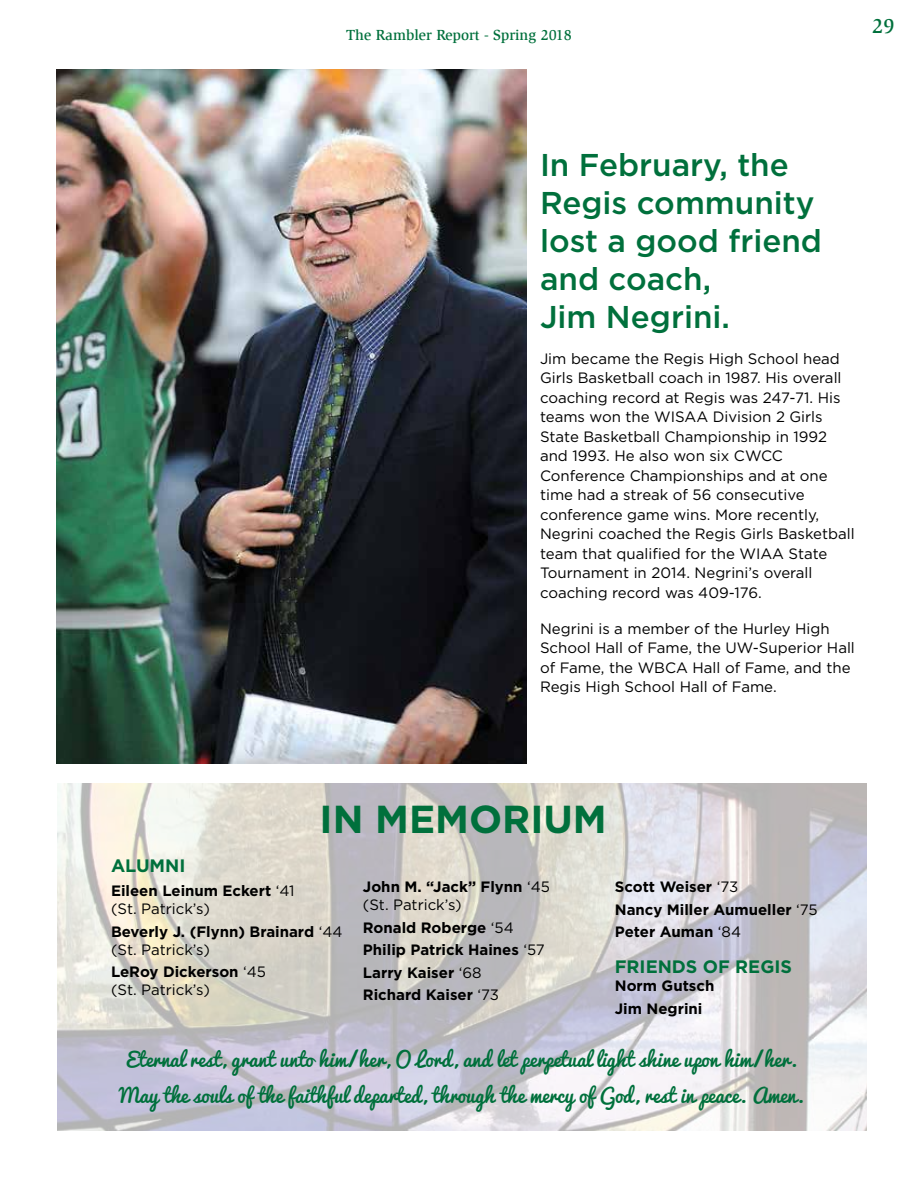
<style>
.page{position:relative;width:918px;height:1188px;background:#fff}
.page>*{position:absolute;margin:0;border:0;box-sizing:border-box;transform-origin:0 0}
.t1{font:700 39px "Gotham";color:#00703c}
.t2{font:500 31.5px/37.8px "Gotham";color:#00703c}
.t3{font:500 21px "Slimbach LT";color:#00703c}
.t4{font:19.5px/36px "Pacifico";color:#00703c;text-align:center}
.t5{font:700 18px "Gotham";color:#00703c}
.t6{font:15px/19.5px "Gotham";color:#000}
.t7{font:700 15px/22.5px "Gotham";color:#000}
.t8{font:500 15px "Slimbach LT";color:#00703c}
.s1{font-weight:400}
.s2{font-weight:700}
</style>
<div class="page">
<img style="left:57px;top:783px;width:810px;height:348px">
<img style="left:57px;top:69px;width:469px;height:695px">
<p class="t8" style="left:346px;top:26px;width:227px">The Rambler Report - Spring 2018</p>
<h3 class="t3" style="left:872px;top:13px;width:24px">29</h3>
<h2 class="t2" style="left:540px;top:145px;width:284px">In February, the<br>Regis community lost a good friend and coach,<br>Jim Negrini.</h2>
<p class="t6" style="left:540px;top:348px;width:316px">Jim became the Regis High School head Girls Basketball coach in 1987. His overall coaching record at Regis was 247-71. His teams won the WISAA Division 2 Girls State Basketball Championship in 1992 and 1993. He also won six CWCC Conference Championships and at one time had a streak of 56 consecutive conference game wins. More recently, Negrini coached the Regis Girls Basketball team that qualified for the WIAA State Tournament in 2014. Negrini’s overall coaching record was 409-176.</p>
<p class="t6" style="left:540px;top:618px;width:316px">Negrini is a member of the Hurley High School Hall of Fame, the UW-Superior Hall of Fame, the WBCA Hall of Fame, and the Regis High School Hall of Fame.</p>
<h1 class="t1" style="left:320px;top:797px;width:289px">IN MEMORIUM</h1>
<p class="t5" style="left:111px;top:856px;width:76px">ALUMNI</p>
<p class="t7" style="left:111px;top:882px;width:185px;line-height:18px">Eileen Leinum Eckert <span class="s1">‘41 (St. Patrick’s)</span></p>
<p class="t7" style="left:111px;top:922px;width:233px;line-height:18px">Beverly J. (Flynn) Brainard <span class="s1">‘44 (St. Patrick’s)</span></p>
<p class="t6" style="left:111px;top:963px;width:157px;line-height:18px"><span class="s2">LeRoy Dickerson</span> ‘45 (St. Patrick’s)</p>
<p class="t7" style="left:615px;top:876px;width:204px">Scott Weiser <span class="s1">‘73<br></span>Nancy Miller Aumueller <span class="s1">‘75<br></span>Peter Auman <span class="s1">‘84</span></p>
<p class="t5" style="left:615px;top:957px;width:179px">FRIENDS OF REGIS</p>
<p class="t7" style="left:615px;top:974px;width:101px">Norm Gutsch<br>Jim Negrini</p>
<h3 class="t4" style="left:119px;top:1041px;width:687px">Eternal rest, grant unto him/her, O Lord, and let perpetual light shine upon him/her.<br>May the souls of the faithful departed, through the mercy of God, rest in peace. Amen.</h3>
<p class="t7" style="left:363px;top:878px;width:189px;line-height:18px">John M. “Jack” Flynn <span class="s1">‘45 (St. Patrick’s)</span></p>
<p class="t7" style="left:363px;top:916px;width:183px">Ronald Roberge <span class="s1">‘54<br></span>Philip Patrick Haines <span class="s1">‘57<br></span>Larry Kaiser <span class="s1">‘68<br></span>Richard Kaiser <span class="s1">‘73</span></p>
</div>
